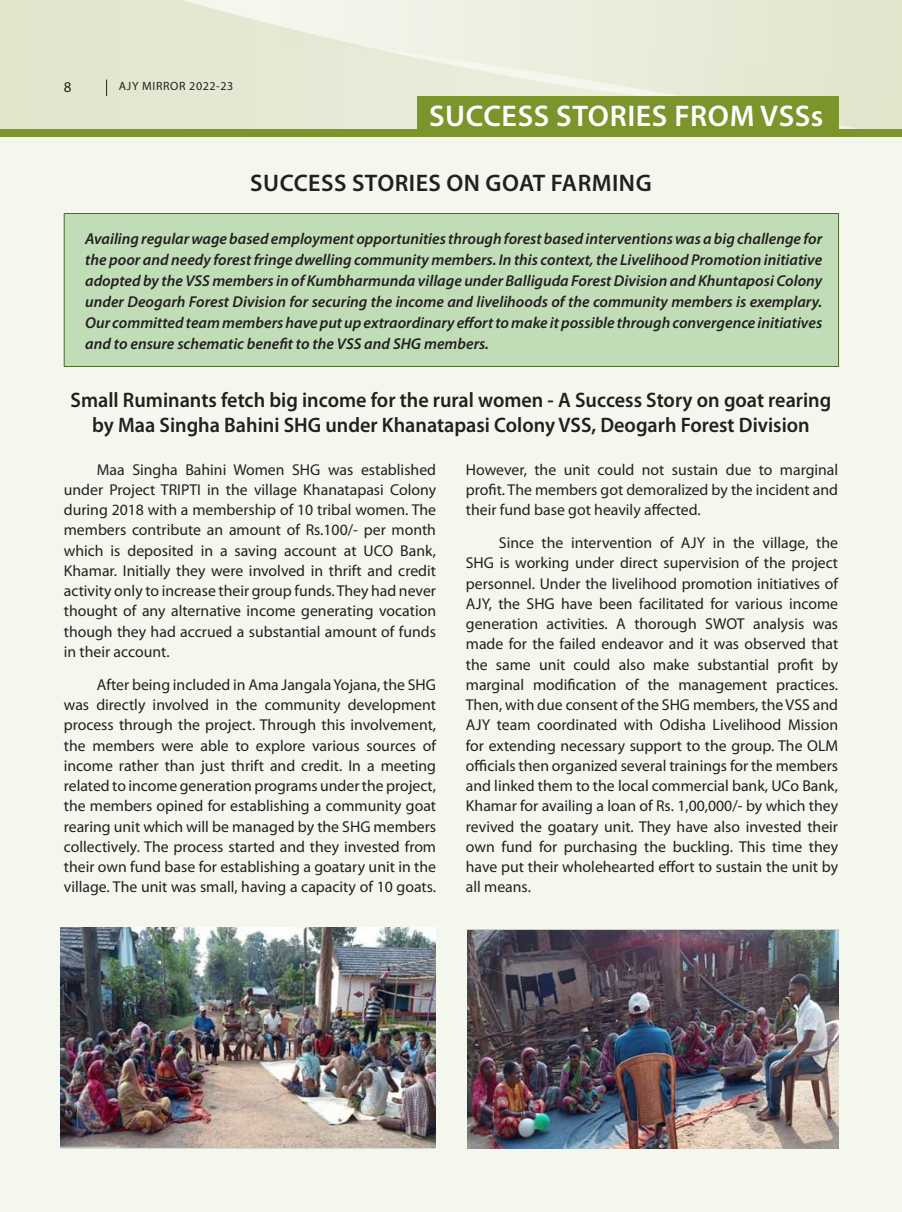
<style>
.page{position:relative;width:902px;height:1212px;background:#fff}
.page>*{position:absolute;margin:0;border:0;box-sizing:border-box;transform-origin:0 0}
.t1{font:600 30px "Myriad Pro";letter-spacing:.02em;color:#fff}
.t2{font:600 24px "Myriad Pro";letter-spacing:.02em;color:#231f20}
.t3{font:600 21px/25.2px "Myriad Pro";color:#231f20;text-align:center;scale:.96 1}
.t4{font:15.75px/20.2px "Myriad Pro";color:#231f20;text-align:justify}
.t5{font:italic 600 15.75px/21px "Myriad Pro";color:#231f20;text-align:justify}
.t6{font:15px "Myriad Pro";color:#231f20}
.t7{font:12px "Myriad Pro";letter-spacing:.05em;color:#231f20}
</style>
<div class="page">
<div style="left:0;top:0;width:901px;height:1212px;background:#f4f7ee"></div>
<svg style="left:0;top:0;width:901px;height:130px;fill:#e4e9d4"></svg>
<svg style="left:106px;top:80px;width:1px;height:16px"></svg>
<div style="left:0;top:130px;width:901px;height:7px;background:#7c942c"></div>
<img style="left:61px;top:928px;width:374px;height:220px">
<img style="left:467px;top:929px;width:371px;height:219px">
<div style="left:417px;top:96px;width:421px;height:41px;background:#7c942c"></div>
<div style="left:64px;top:213px;width:774px;height:154px;background:#c0ddb8;border:1px solid #52662c"></div>
<p class="t6" style="left:64px;top:78px;width:9px">8</p>
<p class="t7" style="left:119px;top:78px;width:116px">AJY MIRROR 2022-23</p>
<h1 class="t1" style="left:429px;top:97px;width:395px">SUCCESS STORIES FROM VSSs</h1>
<h2 class="t2" style="left:250px;top:167px;width:403px">SUCCESS STORIES ON GOAT FARMING</h2>
<p class="t5" style="left:85px;top:228px;width:738px">Availing regular wage based employment opportunities through forest based interventions was a big challenge for the poor and needy forest fringe dwelling community members. In this context, the Livelihood Promotion initiative adopted by the VSS members in of Kumbharmunda village under Balliguda Forest Division and Khuntaposi Colony under Deogarh Forest Division for securing the income and livelihoods of the community members is exemplary.<br>Our committed team members have put up extraordinary effort to make it possible through convergence initiatives and to ensure schematic benefit to the VSS and SHG members.</p>
<h3 class="t3" style="left:71px;top:387px;width:794px">Small Ruminants fetch big income for the rural women - A Success Story on goat rearing by Maa Singha Bahini SHG under Khanatapasi Colony VSS, Deogarh Forest Division</h3>
<p class="t4" style="left:64px;top:459px;width:374px;text-indent:33px">Maa Singha Bahini Women SHG was established under Project TRIPTI in the village Khanatapasi Colony during 2018 with a membership of 10 tribal women. The members contribute an amount of Rs.100/- per month which is deposited in a saving account at UCO Bank, Khamar. Initially they were involved in thrift and credit activity only to increase their group funds. They had never thought of any alternative income generating vocation though they had accrued a substantial amount of funds in their account.</p>
<p class="t4" style="left:64px;top:674px;width:374px;text-indent:33px">After being included in Ama Jangala Yojana, the SHG was directly involved in the community development process through the project. Through this involvement, the members were able to explore various sources of income rather than just thrift and credit. In a meeting related to income generation programs under the project, the members opined for establishing a community goat rearing unit which will be managed by the SHG members collectively. The process started and they invested from their own fund base for establishing a goatary unit in the village. The unit was small, having a capacity of 10 goats.</p>
<p class="t4" style="left:466px;top:459px;width:374px">However, the unit could not sustain due to marginal profit. The members got demoralized by the incident and their fund base got heavily affected.</p>
<p class="t4" style="left:466px;top:532px;width:374px;text-indent:33px">Since the intervention of AJY in the village, the SHG is working under direct supervision of the project personnel. Under the livelihood promotion initiatives of AJY, the SHG have been facilitated for various income generation activities. A thorough SWOT analysis was made for the failed endeavor and it was observed that the same unit could also make substantial profit by marginal modification of the management practices.<br>Then, with due consent of the SHG members, the VSS and AJY team coordinated with Odisha Livelihood Mission for extending necessary support to the group. The OLM officials then organized several trainings for the members and linked them to the local commercial bank, UCo Bank, Khamar for availing a loan of Rs. 1,00,000/- by which they revived the goatary unit. They have also invested their own fund for purchasing the buckling. This time they have put their wholehearted effort to sustain the unit by all means.</p>
</div>
